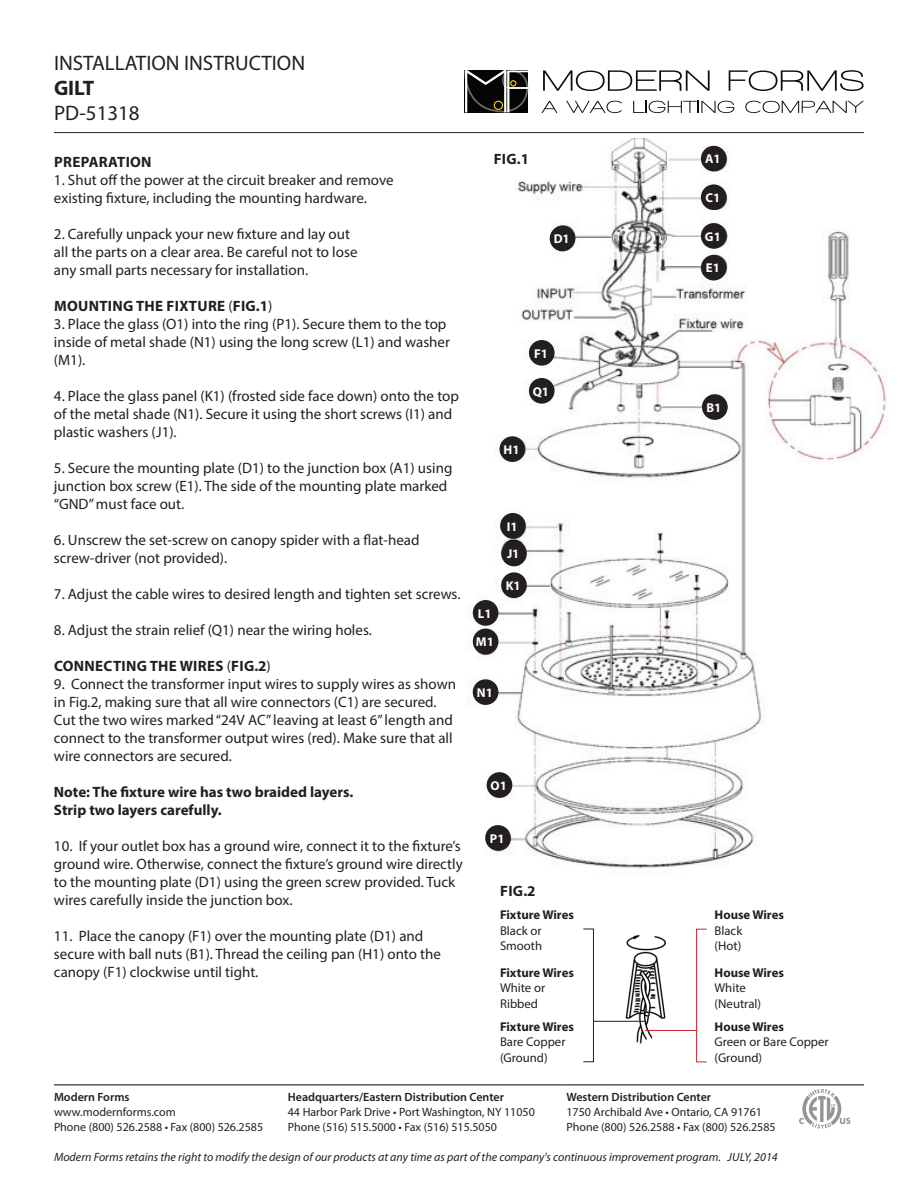
<style>
.page{position:relative;width:918px;height:1188px;background:#fff}
.page>*{position:absolute;margin:0;border:0;box-sizing:border-box;transform-origin:0 0}
.t1{font:21px "Myriad Pro";color:#231f20}
.t2{font:700 21px "Myriad Pro";color:#231f20}
.t3{font:15px/18px "Myriad Pro";color:#231f20}
.t4{font:700 15px/18px "Myriad Pro";letter-spacing:.005em;color:#231f20}
.t5{font:12.75px/15.3px "Myriad Pro";color:#231f20}
.t6{font:700 12.75px "Myriad Pro";color:#231f20}
.t7{font:700 12.75px/27.8px "Myriad Pro";color:#fff}
.t8{font:12px/15px "Myriad Pro";color:#231f20}
.t9{font:italic 12px "Myriad Pro";color:#231f20}
.t10{font:600 12px "Myriad Pro";color:#231f20}
.s1{font-weight:400}
</style>
<div class="page">
<hr style="left:54px;top:132px;width:810px;height:1px;background:#231f20">
<hr style="left:54px;top:1084px;width:230px;height:1px;background:#231f20">
<hr style="left:284px;top:1084px;width:279px;height:1px;background:#231f20">
<hr style="left:563px;top:1084px;width:301px;height:1px;background:#231f20">
<svg style="left:543px;top:70px;width:167px;height:21px"></svg>
<svg style="left:729px;top:70px;width:135px;height:21px"></svg>
<svg style="left:541px;top:101px;width:16px;height:12px"></svg>
<svg style="left:566px;top:101px;width:56px;height:12px"></svg>
<svg style="left:633px;top:101px;width:101px;height:12px"></svg>
<svg style="left:745px;top:101px;width:119px;height:12px"></svg>
<svg style="left:464px;top:70px;width:65px;height:42px;background:#3d3c38"></svg>
<svg style="left:799px;top:1089px;width:51px;height:40px"></svg>
<img style="left:468px;top:138px;width:420px;height:730px">
<img style="left:624px;top:935px;width:42px;height:109px">
<div style="left:583px;top:929px;width:11px;height:133px;border:1px solid #231f20"></div>
<div style="left:696px;top:929px;width:11px;height:133px;border:1px solid #d1232a"></div>
<hr style="left:594px;top:1021px;width:51px;height:1px;background:#231f20">
<hr style="left:645px;top:1030px;width:51px;height:1px;background:#d1232a">
<div style="left:701px;top:146px;width:26px;height:25px;background:#231f20;border-radius:50%"></div>
<div style="left:701px;top:184px;width:26px;height:26px;background:#231f20;border-radius:50%"></div>
<div style="left:701px;top:223px;width:26px;height:26px;background:#231f20;border-radius:50%"></div>
<div style="left:701px;top:255px;width:26px;height:26px;background:#231f20;border-radius:50%"></div>
<div style="left:550px;top:226px;width:25px;height:25px;background:#231f20;border-radius:50%"></div>
<div style="left:529px;top:340px;width:26px;height:26px;background:#231f20;border-radius:50%"></div>
<div style="left:529px;top:378px;width:26px;height:26px;background:#231f20;border-radius:50%"></div>
<div style="left:702px;top:394px;width:26px;height:26px;background:#231f20;border-radius:50%"></div>
<div style="left:499px;top:436px;width:26px;height:26px;background:#231f20;border-radius:50%"></div>
<div style="left:500px;top:513px;width:26px;height:26px;background:#231f20;border-radius:50%"></div>
<div style="left:501px;top:541px;width:26px;height:25px;background:#231f20;border-radius:50%"></div>
<div style="left:501px;top:572px;width:26px;height:26px;background:#231f20;border-radius:50%"></div>
<div style="left:473px;top:600px;width:25px;height:26px;background:#231f20;border-radius:50%"></div>
<div style="left:473px;top:629px;width:25px;height:25px;background:#231f20;border-radius:50%"></div>
<div style="left:473px;top:679px;width:25px;height:26px;background:#231f20;border-radius:50%"></div>
<div style="left:487px;top:772px;width:25px;height:26px;background:#231f20;border-radius:50%"></div>
<div style="left:485px;top:825px;width:26px;height:26px;background:#231f20;border-radius:50%"></div>
<h1 class="t1" style="left:54px;top:50px;width:253px">INSTALLATION INSTRUCTION</h1>
<h1 class="t2" style="left:54px;top:74px;width:42px">GILT</h1>
<h1 class="t1" style="left:54px;top:100px;width:87px">PD-51318</h1>
<p class="t4" style="left:54px;top:153px;width:99px">PREPARATION</p>
<p class="t3" style="left:54px;top:171px;width:341px">1. Shut off the power at the circuit breaker and remove existing fixture, including the mounting hardware.</p>
<p class="t3" style="left:54px;top:225px;width:305px">2. Carefully unpack your new fixture and lay out all the parts on a clear area. Be careful not to lose any small parts necessary for installation.</p>
<p class="t4" style="left:54px;top:297px;width:220px">MOUNTING THE FIXTURE <span class="s1">(</span>FIG.1<span class="s1">)</span></p>
<p class="t3" style="left:54px;top:315px;width:398px">3. Place the glass (O1) into the ring (P1). Secure them to the top inside of metal shade (N1) using the long screw (L1) and washer (M1).</p>
<p class="t3" style="left:54px;top:387px;width:406px">4. Place the glass panel (K1) (frosted side face down) onto the top of the metal shade (N1). Secure it using the short screws (I1) and plastic washers (J1).</p>
<p class="t3" style="left:54px;top:459px;width:400px">5. Secure the mounting plate (D1) to the junction box (A1) using junction box screw (E1). The side of the mounting plate marked “GND” must face out.</p>
<p class="t3" style="left:54px;top:531px;width:367px">6. Unscrew the set-screw on canopy spider with a flat-head screw-driver (not provided).</p>
<p class="t3" style="left:54px;top:585px;width:408px">7. Adjust the cable wires to desired length and tighten set screws.</p>
<p class="t3" style="left:54px;top:621px;width:319px">8. Adjust the strain relief (Q1) near the wiring holes.</p>
<p class="t4" style="left:54px;top:657px;width:218px">CONNECTING THE WIRES <span class="s1">(</span>FIG.2<span class="s1">)</span></p>
<p class="t3" style="left:54px;top:675px;width:404px">9. Connect the transformer input wires to supply wires as shown in Fig.2, making sure that all wire connectors (C1) are secured.<br>Cut the two wires marked “24V AC” leaving at least 6” length and connect to the transformer output wires (red). Make sure that all wire connectors are secured.</p>
<p class="t4" style="left:54px;top:783px;width:301px">Note: The fixture wire has two braided layers.<br>Strip two layers carefully.</p>
<p class="t3" style="left:54px;top:837px;width:410px">10. If your outlet box has a ground wire, connect it to the fixture’s ground wire. Otherwise, connect the fixture’s ground wire directly to the mounting plate (D1) using the green screw provided. Tuck wires carefully inside the junction box.</p>
<p class="t3" style="left:54px;top:927px;width:389px">11. Place the canopy (F1) over the mounting plate (D1) and secure with ball nuts (B1). Thread the ceiling pan (H1) onto the canopy (F1) clockwise until tight.</p>
<p class="t4" style="left:494px;top:149px;width:37px">FIG.1</p>
<p class="t7" style="left:554px;top:225px;width:18px">D1</p>
<p class="t7" style="left:534px;top:339px;width:15px">F1</p>
<p class="t7" style="left:533px;top:377px;width:18px">Q1</p>
<p class="t7" style="left:504px;top:435px;width:17px">H1</p>
<p class="t7" style="left:478px;top:599px;width:15px">L1</p>
<p class="t7" style="left:476px;top:628px;width:19px">M1</p>
<p class="t7" style="left:507px;top:512px;width:14px">I1<br>J1</p>
<p class="t7" style="left:506px;top:571px;width:16px">K1</p>
<p class="t7" style="left:477px;top:678px;width:17px">N1</p>
<p class="t7" style="left:491px;top:771px;width:18px">O1</p>
<p class="t7" style="left:490px;top:824px;width:16px">P1</p>
<p class="t4" style="left:500px;top:881px;width:37px">FIG.2</p>
<p class="t6" style="left:500px;top:907px;width:75px">Fixture Wires</p>
<p class="t5" style="left:500px;top:923px;width:44px">Black or<br>Smooth</p>
<p class="t6" style="left:500px;top:964px;width:75px">Fixture Wires</p>
<p class="t5" style="left:500px;top:980px;width:47px">White or<br>Ribbed</p>
<p class="t6" style="left:500px;top:1018px;width:75px">Fixture Wires</p>
<p class="t5" style="left:500px;top:1034px;width:67px">Bare Copper (Ground)</p>
<p class="t7" style="left:705px;top:145px;width:17px">A1</p>
<p class="t7" style="left:706px;top:183px;width:16px">C1</p>
<p class="t7" style="left:705px;top:222px;width:17px">G1</p>
<p class="t7" style="left:706px;top:254px;width:15px">E1</p>
<p class="t7" style="left:707px;top:393px;width:16px">B1</p>
<p class="t6" style="left:715px;top:907px;width:71px">House Wires</p>
<p class="t5" style="left:715px;top:923px;width:29px">Black (Hot)</p>
<p class="t6" style="left:715px;top:964px;width:71px">House Wires</p>
<p class="t5" style="left:715px;top:980px;width:48px">White (Neutral)</p>
<p class="t6" style="left:715px;top:1018px;width:71px">House Wires</p>
<p class="t5" style="left:715px;top:1034px;width:116px">Green or Bare Copper (Ground)</p>
<p class="t10" style="left:566px;top:1089px;width:146px">Western Distribution Center</p>
<p class="t8" style="left:566px;top:1104px;width:211px">1750 Archibald Ave • Ontario, CA 91761<br>Phone (800) 526.2588 • Fax (800) 526.2585</p>
<p class="t9" style="left:54px;top:1149px;width:725px">Modern Forms retains the right to modify the design of our products at any time as part of the company's continuous improvement program. July, 2014</p>
<p class="t10" style="left:54px;top:1089px;width:77px">Modern Forms</p>
<p class="t8" style="left:54px;top:1104px;width:211px">www.modernforms.com<br>Phone (800) 526.2588 • Fax (800) 526.2585</p>
<p class="t10" style="left:288px;top:1089px;width:218px">Headquarters/Eastern Distribution Center</p>
<p class="t8" style="left:288px;top:1104px;width:249px">44 Harbor Park Drive • Port Washington, NY 11050<br>Phone (516) 515.5000 • Fax (516) 515.5050</p>
</div>
